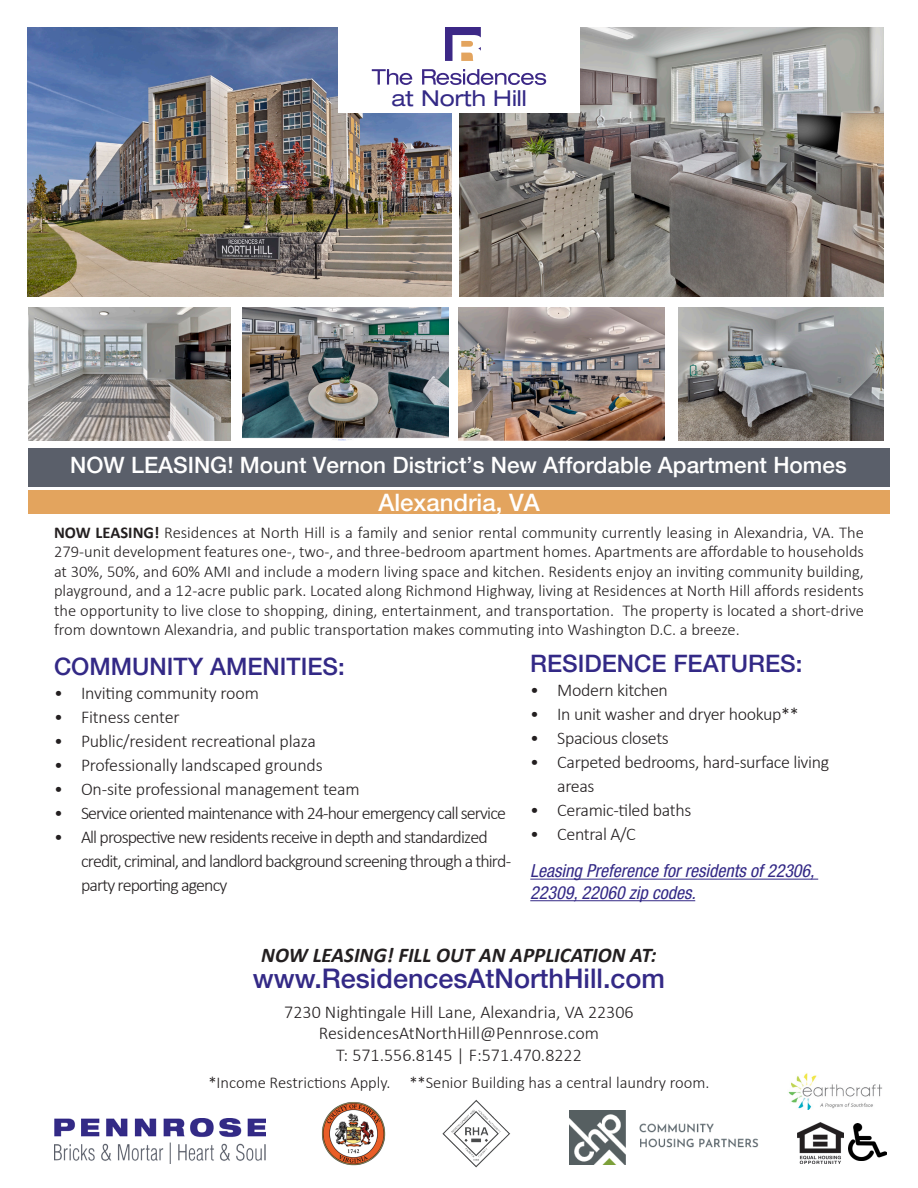
<style>
.page{position:relative;width:918px;height:1188px;background:#fff}
.page>*{position:absolute;margin:0;border:0;box-sizing:border-box;transform-origin:0 0}
.t1{font:500 27px "Helvetica Neue LT";color:#332986}
.t2{font:500 24px "Helvetica Neue LT";color:#332986}
.t3{font:500 24px "Helvetica Neue LT";color:#fff}
.t4{font:500 22.5px "Helvetica Neue LT";color:#fff}
.t5{font:expanded 21.9px "Helvetica Neue LT";color:#332986}
.t6{font:italic 700 21px "Calibri";color:#231f20}
.t7{font:300 18px/24px "Calibri";letter-spacing:-.02em;color:#231f20}
.t8{font:300 18px/24px "Calibri";letter-spacing:-.05em;color:#231f20}
.t9{font:300 18px "Calibri";color:#231f20}
.t10{font:italic condensed 18px/21.6px "Helvetica Neue LT Std";color:#332986}
.t11{font:300 16.5px/19.5px "Calibri";color:#231f20;text-align:justify}
.s1{font-weight:700}
</style>
<div class="page">
<img style="left:459px;top:27px;width:425px;height:270px">
<img style="left:27px;top:27px;width:425px;height:270px">
<img style="left:678px;top:307px;width:206px;height:134px">
<img style="left:29px;top:307px;width:202px;height:134px">
<img style="left:243px;top:307px;width:206px;height:134px">
<img style="left:459px;top:307px;width:206px;height:134px">
<img style="left:54px;top:1118px;width:212px;height:45px">
<img style="left:798px;top:1122px;width:45px;height:41px">
<div style="left:338px;top:27px;width:242px;height:85px;background:#fff"></div>
<svg style="left:372px;top:69px;width:40px;height:16px"></svg>
<svg style="left:422px;top:69px;width:124px;height:16px"></svg>
<svg style="left:445px;top:27px;width:36px;height:34px"></svg>
<img style="left:848px;top:1123px;width:39px;height:38px">
<div style="left:28px;top:448px;width:862px;height:39px;background:#5a5f6a"></div>
<div style="left:28px;top:490px;width:862px;height:24px;background:#e3a45e"></div>
<img style="left:570px;top:1110px;width:189px;height:54px">
<img style="left:322px;top:1102px;width:64px;height:64px">
<img style="left:442px;top:1099px;width:69px;height:69px">
<img style="left:788px;top:1073px;width:94px;height:37px">
<hr style="left:530px;top:879px;width:288px;height:1px;background:#332986">
<hr style="left:530px;top:900px;width:165px;height:1px;background:#332986">
<p class="t5" style="left:391px;top:85px;width:137px">at North Hill</p>
<p class="t4" style="left:70px;top:452px;width:778px">NOW LEASING! Mount Vernon District’s New Affordable Apartment Homes</p>
<p class="t3" style="left:378px;top:488px;width:163px">Alexandria, VA</p>
<p class="t11" style="left:54px;top:522px;width:812px"><span class="s1">NOW LEASING!</span> Residences at North Hill is a family and senior rental community currently leasing in Alexandria, VA. The 279-unit development features one-, two-, and three-bedroom apartment homes. Apartments are affordable to households at 30%, 50%, and 60% AMI and include a modern living space and kitchen. Residents enjoy an inviting community building, playground, and a 12-acre public park. Located along Richmond Highway, living at Residences at North Hill affords residents the opportunity to live close to shopping, dining, entertainment, and transportation. The property is located a short-drive from downtown Alexandria, and public transportation makes commuting into Washington D.C. a breeze.</p>
<p class="t2" style="left:530px;top:649px;width:274px">RESIDENCE FEATURES:</p>
<p class="t7" style="left:530px;top:677px;width:139px">• Modern kitchen</p>
<p class="t7" style="left:530px;top:701px;width:270px">• In unit washer and dryer hookup**</p>
<p class="t7" style="left:530px;top:725px;width:140px">• Spacious closets</p>
<p class="t7" style="left:557px;top:749px;width:273px;text-indent:-27px">• Carpeted bedrooms, hard-surface living areas</p>
<p class="t7" style="left:530px;top:797px;width:163px">• Ceramic-tiled baths</p>
<p class="t7" style="left:530px;top:821px;width:107px">• Central A/C</p>
<p class="t2" style="left:54px;top:652px;width:292px">COMMUNITY AMENITIES:</p>
<p class="t7" style="left:54px;top:681px;width:206px">• Inviting community room</p>
<p class="t7" style="left:54px;top:705px;width:127px">• Fitness center</p>
<p class="t7" style="left:54px;top:729px;width:263px">• Public/resident recreational plaza</p>
<p class="t7" style="left:54px;top:753px;width:270px">• Professionally landscaped grounds</p>
<p class="t7" style="left:54px;top:777px;width:307px">• On-site professional management team</p>
<p class="t8" style="left:54px;top:801px;width:454px">• Service oriented maintenance with 24-hour emergency call service</p>
<p class="t8" style="left:81px;top:825px;width:432px;text-indent:-27px">• All prospective new residents receive in depth and standardized credit, criminal, and landlord background screening through a third&shy;party reporting agency</p>
<p class="t10" style="left:530px;top:861px;width:286px">Leasing Preference for residents of 22306,<br>22309, 22060 zip codes.</p>
<p class="t6" style="left:261px;top:940px;width:397px">NOW LEASING! FILL OUT AN APPLICATION AT:</p>
<p class="t1" style="left:253px;top:962px;width:414px">www.ResidencesAtNorthHill.com</p>
<p class="t9" style="left:284px;top:1000px;width:351px">7230 Nightingale Hill Lane, Alexandria, VA 22306</p>
<p class="t9" style="left:319px;top:1022px;width:282px">ResidencesAtNorthHill@Pennrose.com</p>
<p class="t9" style="left:336px;top:1044px;width:247px">T: 571.556.8145 | F:571.470.8222</p>
<p class="t11" style="left:208px;top:1073px;width:503px">*Income Restrictions Apply. **Senior Building has a central laundry room.</p>
</div>
